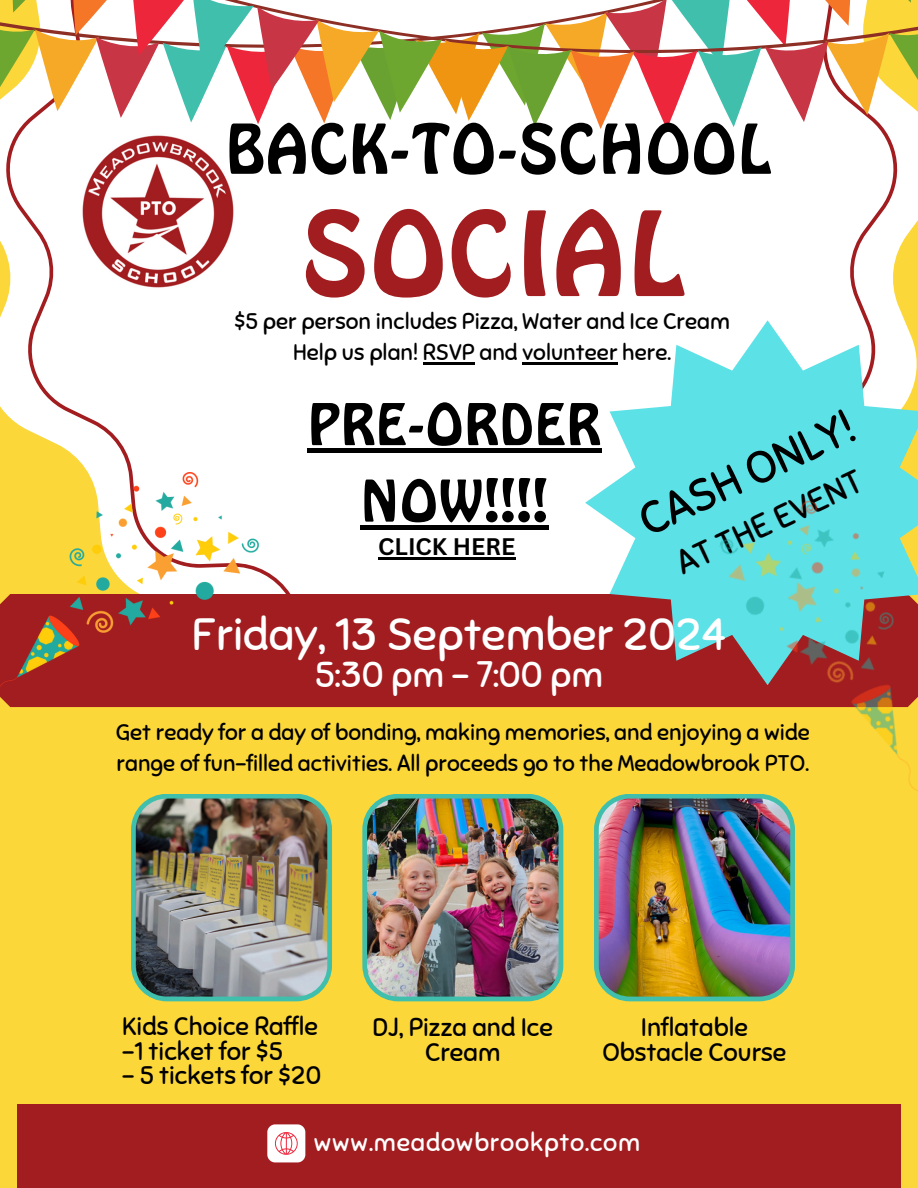
<style>
.page{position:relative;width:918px;height:1188px;background:#fcd739}
.page>*{position:absolute;margin:0;border:0;box-sizing:border-box;transform-origin:0 0}
.t1{font:112.5px "Hobo BT";color:#a21d20}
.t2{font:66px "Hobo BT";color:#000}
.t3{font:55.2px/76.5px "Hobo BT";color:#000;text-align:center}
.t4{font:45.15px "Sniglet";color:#fff}
.t5{font:45px "Sniglet";color:#000}
.t6{font:36px "Sniglet";color:#fff}
.t7{font:33px "Sniglet";color:#000}
.t8{font:25.35px/25.3px "Sniglet";color:#000;text-align:center}
.t9{font:25.05px "Sniglet";letter-spacing:.03em;color:#fff}
.t10{font:700 23.25px "Canva Sans";color:#000}
.t11{font:22.5px/30.8px "Sniglet";color:#000}
</style>
<div class="page">
<div style="left:0;top:129px;width:905px;height:465px;background:#fff"></div>
<svg style="left:0;top:0;width:918px;height:129px;background:#dcc1a2"></svg>
<div style="left:258px;top:594px;width:403px;height:113px;background:#a21d20"></div>
<img style="left:131px;top:794px;width:201px;height:207px">
<img style="left:362px;top:794px;width:201px;height:207px">
<img style="left:594px;top:794px;width:201px;height:207px">
<div style="left:17px;top:1104px;width:884px;height:84px;background:#a21d20"></div>
<img style="left:0;top:473px;width:258px;height:234px">
<svg style="left:585px;top:320px;width:333px;height:365px;background:#9fd6d7"></svg>
<img style="left:80px;top:134px;width:156px;height:155px">
<svg style="left:267px;top:1124px;width:38px;height:38px"></svg>
<img style="left:661px;top:476px;width:257px;height:320px">
<hr style="left:423px;top:362px;width:52px;height:2px;background:#000">
<hr style="left:522px;top:362px;width:96px;height:2px;background:#000">
<hr style="left:307px;top:449px;width:294px;height:4px;background:#000">
<div style="left:360px;top:525px;width:188px;height:5px;background:#000"></div>
<hr style="left:378px;top:558px;width:137px;height:2px;background:#000">
<h1 class="t2" style="left:226px;top:109px;width:548px">BACK-TO-SCHOOL</h1>
<p class="t1" style="left:301px;top:185px;width:387px">SOCIAL</p>
<p class="t11" style="left:234px;top:307px;width:498px">$5 per person includes Pizza, Water and Ice Cream</p>
<p class="t11" style="left:293px;top:337px;width:380px">Help us plan! RSVP and volunteer here.</p>
<p class="t3" style="left:307px;top:386px;width:296px">PRE-ORDER<br>NOW!!!!</p>
<p class="t10" style="left:378px;top:531px;width:139px">CLICK HERE</p>
<p class="t5" style="left:630px;top:498px;width:234px;rotate:-25deg">CASH ONLY!</p>
<p class="t7" style="left:669px;top:547px;width:204px;rotate:-25deg">AT THE EVENT</p>
<h3 class="t4" style="left:192px;top:607px;width:536px">Friday, 13 September 2024</h3>
<p class="t6" style="left:315px;top:652px;width:290px">5:30 pm - 7:00 pm</p>
<p class="t11" style="left:116px;top:717px;width:695px">Get ready for a day of bonding, making memories, and enjoying a wide range of fun-filled activities. All proceeds go to the Meadowbrook PTO.</p>
<p class="t8" style="left:122px;top:1014px;width:197px">Kids Choice Raffle</p>
<p class="t8" style="left:122px;top:1038px;width:162px">-1 ticket for $5</p>
<h4 class="t8" style="left:122px;top:1063px;width:200px">- 5 tickets for $20</h4>
<h6 class="t8" style="left:373px;top:1015px;width:182px">DJ, Pizza and Ice<br>Cream</h6>
<p class="t8" style="left:602px;top:1015px;width:186px">Inflatable<br>Obstacle Course</p>
<h5 class="t9" style="left:314px;top:1127px;width:328px">www.meadowbrookpto.com</h5>
</div>
